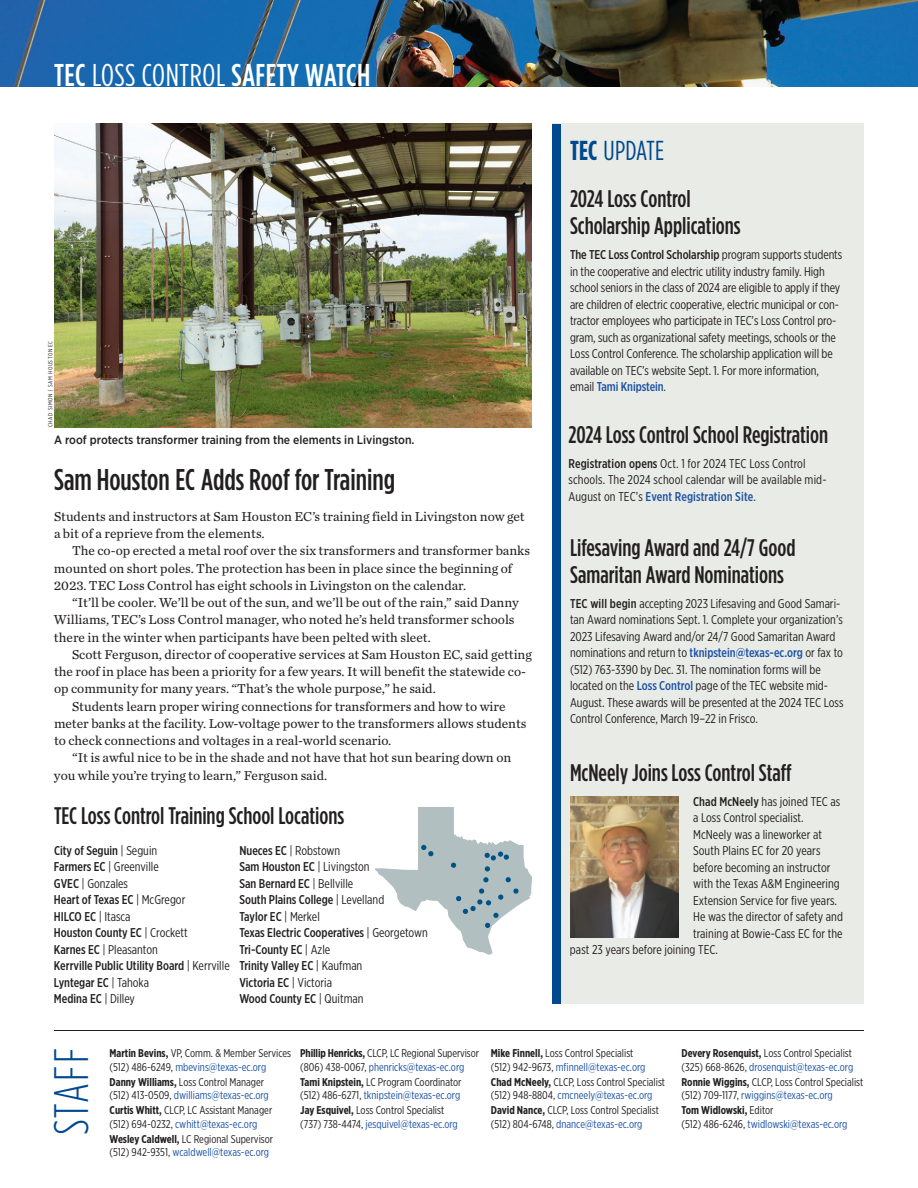
<style>
.page{position:relative;width:918px;height:1188px;background:#fff}
.page>*{position:absolute;margin:0;border:0;box-sizing:border-box;transform-origin:0 0}
.t1{font:300 48.3px "Gotham Condensed";letter-spacing:.045em;color:#01498e}
.t2{font:500 31.5px "Gotham Condensed";letter-spacing:.02em;color:#fff}
.t3{font:500 30px "Gotham Condensed";color:#231f20}
.t4{font:27.45px "Gotham Condensed";letter-spacing:.01em;color:#01498e}
.t5{font:500 24px/27px "Gotham Condensed";color:#231f20}
.t6{font:13.5px/17.2px "Chronicle Text G2";color:#231f20}
.t7{font:12.75px/16.5px "Gotham X Narrow";color:#231f20}
.t8{font:500 12.75px "Gotham X Narrow";color:#231f20}
.t9{font:500 12px "Gotham Narrow";color:#231f20}
.t10{font:11.25px/13.5px "Gotham X Narrow";color:#231f20}
.t11{font:11.25px/13.5px "Gotham X Narrow";color:#1c52a4}
.t12{font:6px "Gotham X Narrow";letter-spacing:.1em;color:#231f20}
.s1{font-weight:400}
.s2{font-weight:500}
.s3{font-weight:700}
.s4{font-weight:500;color:#1c52a4}
.s5{color:#1c52a4}
.s6{font-weight:700;color:#231f20}
.s7{color:#231f20}
</style>
<div class="page">
<hr style="left:54px;top:1030px;width:810px;height:1px;background:#231f20">
<img style="left:0;top:0;width:918px;height:86px">
<img style="left:54px;top:124px;width:478px;height:304px">
<div style="left:552px;top:123px;width:312px;height:881px;background:#e9ebe6"></div>
<div style="left:552px;top:124px;width:8px;height:880px;background:#01498e"></div>
<svg style="left:375px;top:807px;width:157px;height:148px"></svg>
<img style="left:570px;top:797px;width:108px;height:140px">
<p class="t2" style="left:54px;top:64px;width:318px">TEC <span class="s1">LOSS CONTROL</span> SAFETY WATCH</p>
<p class="t12" style="left:48px;top:427px;width:88px;rotate:-90deg">CHAD SIMON | SAM HOUSTON EC</p>
<p class="t9" style="left:54px;top:435px;width:362px">A roof protects transformer training from the elements in Livingston.</p>
<p class="t3" style="left:54px;top:469px;width:343px">Sam Houston EC Adds Roof for Training</p>
<p class="t6" style="left:54px;top:509px;width:472px">Students and instructors at Sam Houston EC’s training field in Livingston now get a bit of a reprieve from the elements.</p>
<p class="t6" style="left:54px;top:543px;width:478px;text-indent:18px">The co-op erected a metal roof over the six transformers and transformer banks mounted on short poles. The protection has been in place since the beginning of<br>2023. TEC Loss Control has eight schools in Livingston on the calendar.</p>
<p class="t6" style="left:54px;top:595px;width:466px;text-indent:18px">“It’ll be cooler. We’ll be out of the sun, and we’ll be out of the rain,” said Danny<br>Williams, TEC’s Loss Control manager, who noted he’s held transformer schools there in the winter when participants have been pelted with sleet.</p>
<p class="t6" style="left:54px;top:647px;width:479px;text-indent:18px">Scott Ferguson, director of cooperative services at Sam Houston EC, said getting the roof in place has been a priority for a few years. It will benefit the statewide co&shy;op community for many years. “That’s the whole purpose,” he said.</p>
<p class="t6" style="left:54px;top:699px;width:474px;text-indent:18px">Students learn proper wiring connections for transformers and how to wire meter banks at the facility. Low-voltage power to the transformers allows students to check connections and voltages in a real-world scenario.</p>
<p class="t6" style="left:54px;top:750px;width:459px;text-indent:18px">“It is awful nice to be in the shade and not have that hot sun bearing down on you while you’re trying to learn,” Ferguson said.</p>
<p class="t5" style="left:54px;top:803px;width:292px">TEC Loss Control Training School Locations</p>
<p class="t8" style="left:54px;top:846px;width:105px">City of Seguin <span class="s1">| Seguin</span></p>
<p class="t7" style="left:54px;top:859px;width:106px"><span class="s2">Farmers EC</span> | Greenville</p>
<p class="t7" style="left:54px;top:876px;width:76px"><span class="s2">GVEC</span> | Gonzales</p>
<p class="t8" style="left:54px;top:895px;width:133px">Heart of Texas EC <span class="s1">| McGregor</span></p>
<p class="t8" style="left:54px;top:912px;width:78px">HILCO EC <span class="s1">| Itasca</span></p>
<p class="t8" style="left:54px;top:928px;width:135px">Houston County EC <span class="s1">| Crockett</span></p>
<p class="t7" style="left:54px;top:942px;width:105px"><span class="s2">Karnes EC</span> | Pleasanton</p>
<p class="t8" style="left:54px;top:961px;width:177px">Kerrville Public Utility Board <span class="s1">| Kerrville</span></p>
<p class="t8" style="left:54px;top:978px;width:97px">Lyntegar EC <span class="s1">| Tahoka</span></p>
<p class="t8" style="left:54px;top:994px;width:83px">Medina EC <span class="s1">| Dilley</span></p>
<p class="t7" style="left:239px;top:843px;width:102px"><span class="s2">Nueces EC</span> | Robstown</p>
<p class="t8" style="left:239px;top:862px;width:132px">Sam Houston EC <span class="s1">| Livingston</span></p>
<p class="t8" style="left:239px;top:879px;width:115px">San Bernard EC <span class="s1">| Bellville</span></p>
<p class="t8" style="left:239px;top:895px;width:146px">South Plains College <span class="s1">| Levelland</span></p>
<p class="t8" style="left:239px;top:912px;width:82px">Taylor EC <span class="s1">| Merkel</span></p>
<p class="t8" style="left:239px;top:928px;width:190px">Texas Electric Cooperatives <span class="s1">| Georgetown</span></p>
<p class="t8" style="left:239px;top:945px;width:92px">Tri-County EC <span class="s1">| Azle</span></p>
<p class="t8" style="left:239px;top:961px;width:124px">Trinity Valley EC <span class="s1">| Kaufman</span></p>
<p class="t8" style="left:239px;top:978px;width:94px">Victoria EC <span class="s1">| Victoria</span></p>
<p class="t8" style="left:239px;top:994px;width:126px">Wood County EC <span class="s1">| Quitman</span></p>
<p class="t4" style="left:570px;top:141px;width:96px"><span class="s3">TEC</span> UPDATE</p>
<p class="t5" style="left:570px;top:187px;width:172px">2024 Loss Control<br>Scholarship Applications</p>
<p class="t7" style="left:570px;top:247px;width:274px"><span class="s2">The TEC Loss Control Scholarship</span> program supports students in the cooperative and electric utility industry family. High school seniors in the class of 2024 are eligible to apply if they are children of electric cooperative, electric municipal or con&shy;tractor employees who participate in TEC’s Loss Control pro&shy;gram, such as organizational safety meetings, schools or the Loss Control Conference. The scholarship application will be available on TEC’s website Sept. 1. For more information, email <span class="s4">Tami Knipstein</span>.</p>
<p class="t5" style="left:568px;top:422px;width:261px">2024 Loss Control School Registration</p>
<p class="t7" style="left:568px;top:456px;width:260px"><span class="s2">Registration opens</span> Oct. 1 for 2024 TEC Loss Control schools. The 2024 school calendar will be available mid-<br>August on TEC’s <span class="s4">Event Registration Site</span>.</p>
<p class="t5" style="left:570px;top:536px;width:227px">Lifesaving Award and 24/7 Good<br>Samaritan Award Nominations</p>
<p class="t7" style="left:570px;top:596px;width:275px"><span class="s2">TEC will begin</span> accepting 2023 Lifesaving and Good Samari&shy;tan Award nominations Sept. 1. Complete your organization’s 2023 Lifesaving Award and/or 24/7 Good Samaritan Award nominations and return to <span class="s4">tknipstein@texas-ec.org</span> or fax to (512) 763-3390 by Dec. 31. The nomination forms will be located on the <span class="s4">Loss Control</span> page of the TEC website mid-August. These awards will be presented at the 2024 TEC Loss Control Conference, March 19–22 in Frisco.</p>
<p class="t5" style="left:570px;top:761px;width:223px">McNeely Joins Loss Control Staff</p>
<p class="t7" style="left:693px;top:794px;width:149px"><span class="s2">Chad McNeely</span> has joined TEC as</p>
<p class="t7" style="left:693px;top:811px;width:112px">a Loss Control specialist.</p>
<p class="t7" style="left:693px;top:827px;width:130px">McNeely was a lineworker at</p>
<p class="t7" style="left:693px;top:844px;width:129px">South Plains EC for 20 years</p>
<p class="t7" style="left:693px;top:860px;width:139px">before becoming an instructor</p>
<p class="t7" style="left:693px;top:877px;width:148px">with the Texas A&amp;M Engineering</p>
<p class="t7" style="left:693px;top:893px;width:146px">Extension Service for five years.</p>
<p class="t7" style="left:693px;top:910px;width:151px">He was the director of safety and</p>
<p class="t7" style="left:693px;top:926px;width:151px">training at Bowie-Cass EC for the</p>
<p class="t7" style="left:570px;top:943px;width:150px">past 23 years before joining TEC.</p>
<p class="t1" style="left:54px;top:1135px;width:88px;rotate:-90deg">STAFF</p>
<p class="t10" style="left:110px;top:1047px;width:183px"><span class="s3">Martin Bevins,</span> VP, Comm. &amp; Member Services (512) 486-6249, <span class="s5">mbevins@texas-ec.org</span></p>
<p class="t10" style="left:110px;top:1076px;width:161px"><span class="s3">Danny Williams,</span> Loss Control Manager (512) 413-0509, <span class="s5">dwilliams@texas-ec.org</span></p>
<p class="t10" style="left:110px;top:1104px;width:164px"><span class="s3">Curtis Whitt,</span> CLCP, LC Assistant Manager (512) 694-0232, <span class="s5">cwhitt@texas-ec.org</span></p>
<p class="t10" style="left:110px;top:1133px;width:165px"><span class="s3">Wesley Caldwell,</span> LC Regional Supervisor (512) 942-9351, <span class="s5">wcaldwell@texas-ec.org</span></p>
<p class="t10" style="left:300px;top:1047px;width:180px"><span class="s3">Phillip Henricks,</span> CLCP, LC Regional Supervisor (806) 438-0067, <span class="s5">phenricks@texas-ec.org</span></p>
<p class="t10" style="left:300px;top:1076px;width:163px"><span class="s3">Tami Knipstein,</span> LC Program Coordinator (512) 486-6271, <span class="s5">tknipstein@texas-ec.org</span></p>
<p class="t10" style="left:300px;top:1104px;width:159px"><span class="s3">Jay Esquivel,</span> Loss Control Specialist (737) 738-4474, <span class="s5">jesquivel@texas-ec.org</span></p>
<p class="t10" style="left:491px;top:1047px;width:156px"><span class="s3">Mike Finnell,</span> Loss Control Specialist (512) 942-9673, <span class="s5">mfinnell@texas-ec.org</span></p>
<p class="t10" style="left:491px;top:1076px;width:176px"><span class="s3">Chad McNeely,</span> CLCP, Loss Control Specialist (512) 948-8804, <span class="s5">cmcneely@texas-ec.org</span></p>
<p class="t10" style="left:491px;top:1104px;width:169px"><span class="s3">David Nance,</span> CLCP, Loss Control Specialist (512) 804-6748, <span class="s5">dnance@texas-ec.org</span></p>
<p class="t10" style="left:682px;top:1047px;width:173px"><span class="s3">Devery Rosenquist,</span> Loss Control Specialist (325) 668-8626, <span class="s5">drosenquist@texas-ec.org</span></p>
<p class="t10" style="left:682px;top:1076px;width:183px"><span class="s3">Ronnie Wiggins,</span> CLCP, Loss Control Specialist (512) 709-1177, <span class="s5">rwiggins@texas-ec.org</span></p>
<p class="t11" style="left:682px;top:1104px;width:167px"><span class="s6">Tom Widlowski,</span> <span class="s7">Editor<br>(512) 486-6246,</span> twidlowski@texas-ec.org</p>
</div>
